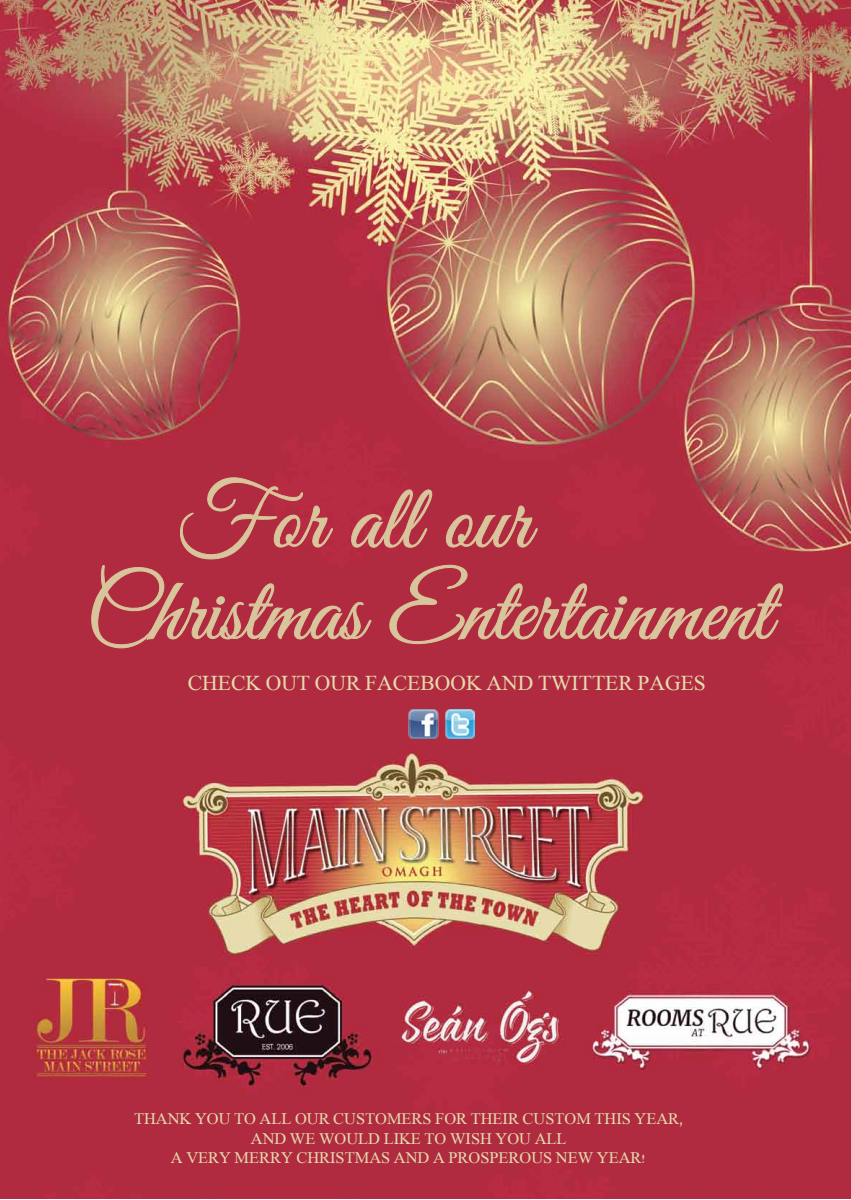
<style>
.page{position:relative;width:851px;height:1200px;background:#fff}
.page>*{position:absolute;margin:0;border:0;box-sizing:border-box;transform-origin:0 0}
.t1{font:91.2px "Great Vibes";color:#d8c59c}
.t2{font:21.6px "David";color:#e5dbad}
.t3{font:16.4px/19.7px "David";color:#e5dbad;text-align:center}
</style>
<div class="page">
<img style="left:0;top:0;width:850px;height:1198px">
<svg style="left:84px;top:470px;width:703px;height:181px;background:#b33747"></svg>
<img style="left:408px;top:709px;width:66px;height:29px">
<h1 class="t1" style="left:176px;top:469px;width:356px">For all our</h1>
<h1 class="t1" style="left:86px;top:561px;width:686px">Christmas Entertainment</h1>
<h2 class="t2" style="left:188px;top:674px;width:519px">CHECK OUT OUR FACEBOOK AND TWITTER PAGES</h2>
<p class="t3" style="left:134px;top:1109px;width:550px">THANK YOU TO ALL OUR CUSTOMERS FOR THEIR CUSTOM THIS YEAR,<br>AND WE WOULD LIKE TO WISH YOU ALL<br>A VERY MERRY CHRISTMAS AND A PROSPEROUS NEW YEAR!</p>
</div>
